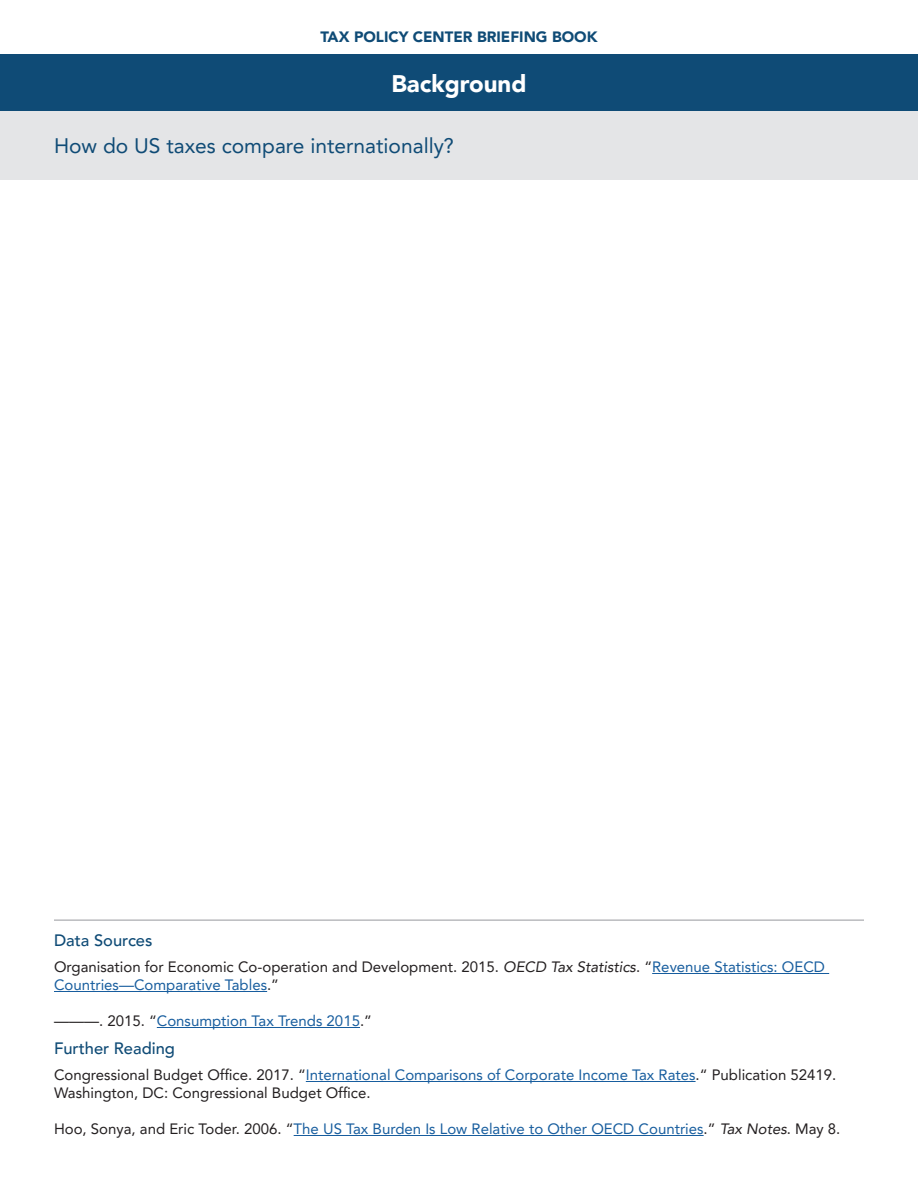
<style>
.page{position:relative;width:918px;height:1188px;background:#fff}
.page>*{position:absolute;margin:0;border:0;box-sizing:border-box;transform-origin:0 0}
.t1{font:900 24px "Avenir LT Pro";color:#fff}
.t2{font:21px "Avenir LT Pro";color:#0f4b76}
.t3{font:500 16.5px "Avenir LT Pro";color:#0f4b76}
.t4{font:15px/18px "Avenir LT Pro";color:#231f20}
.t5{font:15px "Avenir LT Pro";color:#175d9e}
.t6{font:900 15px "Avenir LT Pro";color:#0f4b76}
.s1{font-style:italic}
.s2{color:#175d9e}
.s3{color:#231f20}
.s4{font-style:italic;color:#231f20}
</style>
<div class="page">
<div style="left:0;top:54px;width:918px;height:58px;background:#0f4b76"></div>
<div style="left:0;top:112px;width:918px;height:68px;background:#e4e5e7"></div>
<hr style="left:54px;top:919px;width:810px;height:2px;background:#babbbe">
<hr style="left:652px;top:973px;width:177px;height:1px;background:#175d9e">
<hr style="left:54px;top:991px;width:213px;height:1px;background:#175d9e">
<hr style="left:157px;top:1027px;width:203px;height:1px;background:#175d9e">
<hr style="left:306px;top:1081px;width:390px;height:1px;background:#175d9e">
<hr style="left:294px;top:1135px;width:410px;height:1px;background:#175d9e">
<p class="t6" style="left:320px;top:28px;width:279px">TAX POLICY CENTER BRIEFING BOOK</p>
<p class="t1" style="left:391px;top:69px;width:137px">Background</p>
<p class="t2" style="left:54px;top:133px;width:402px">How do US taxes compare internationally?</p>
<p class="t3" style="left:54px;top:931px;width:100px">Data Sources</p>
<p class="t4" style="left:54px;top:958px;width:773px">Organisation for Economic Co-operation and Development. 2015. <span class="s1">OECD Tax Statistics</span>. “<span class="s2">Revenue Statistics: OECD<br>Countries—Comparative Tables</span>.”</p>
<p class="t5" style="left:54px;top:1012px;width:319px"><span class="s3">———. 2015. “</span>Consumption Tax Trends 2015<span class="s3">.”</span></p>
<p class="t3" style="left:54px;top:1039px;width:123px">Further Reading</p>
<p class="t4" style="left:54px;top:1066px;width:784px">Congressional Budget Office. 2017. “<span class="s2">International Comparisons of Corporate Income Tax Rates</span>.“ Publication 52419.<br>Washington, DC: Congressional Budget Office.</p>
<p class="t5" style="left:54px;top:1120px;width:788px"><span class="s3">Hoo, Sonya, and Eric Toder. 2006. “</span>The US Tax Burden Is Low Relative to Other OECD Countries<span class="s3">.”</span> <span class="s4">Tax Notes</span><span class="s3">. May 8.</span></p>
</div>
